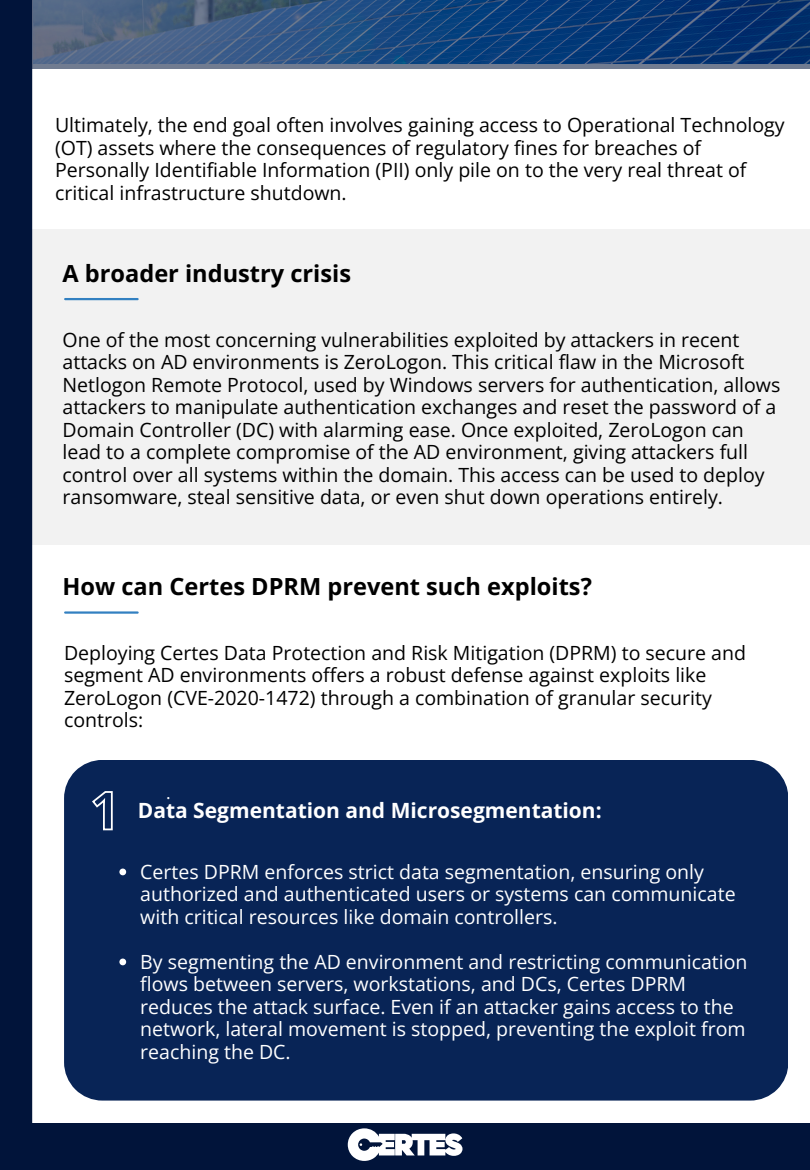
<style>
.page{position:relative;width:810px;height:1170px;background:#fff}
.page>*{position:absolute;margin:0;border:0;box-sizing:border-box;transform-origin:0 0}
.t1{font:700 23.55px "Open Sans";color:#000}
.t2{font:700 21px "Open Sans";color:#fff}
.t3{font:19.5px/22.5px "Open Sans";color:#000}
.t4{font:19.5px/22.5px "Open Sans";color:#fff}
.t5{font:17.4px "Open Sans";color:#fff}
</style>
<div class="page">
<div style="left:0;top:1123px;width:810px;height:47px;background:#01143a"></div>
<svg style="left:348px;top:1128px;width:115px;height:33px"></svg>
<div style="left:64px;top:230px;width:746px;height:315px;background:#f2f2f2"></div>
<svg style="left:0;top:0;width:64px;height:1123px;fill:#01143a"></svg>
<hr style="left:65px;top:298px;width:73px;height:2px;background:#3280c1">
<hr style="left:65px;top:611px;width:73px;height:3px;background:#3280c1">
<div style="left:64px;top:760px;width:724px;height:341px;background:#082456"></div>
<svg style="left:119px;top:869px;width:7px;height:6px"></svg>
<svg style="left:119px;top:959px;width:7px;height:6px"></svg>
<svg style="left:91px;top:790px;width:23px;height:41px"></svg>
<svg style="left:24px;top:0;width:786px;height:69px;background:#2a4e7d"></svg>
<p class="t3" style="left:55px;top:113px;width:731px">Ultimately, the end goal often involves gaining access to Operational Technology (OT) assets where the consequences of regulatory fines for breaches of Personally Identifiable Information (PII) only pile on to the very real threat of critical infrastructure shutdown.</p>
<h1 class="t1" style="left:63px;top:257px;width:290px">A broader industry crisis</h1>
<p class="t3" style="left:63px;top:328px;width:719px">One of the most concerning vulnerabilities exploited by attackers in recent attacks on AD environments is ZeroLogon. This critical flaw in the Microsoft Netlogon Remote Protocol, used by Windows servers for authentication, allows attackers to manipulate authentication exchanges and reset the password of a Domain Controller (DC) with alarming ease. Once exploited, ZeroLogon can lead to a complete compromise of the AD environment, giving attackers full control over all systems within the domain. This access can be used to deploy ransomware, steal sensitive data, or even shut down operations entirely.</p>
<h1 class="t1" style="left:63px;top:570px;width:531px">How can Certes DPRM prevent such exploits?</h1>
<p class="t3" style="left:64px;top:641px;width:683px">Deploying Certes Data Protection and Risk Mitigation (DPRM) to secure and segment AD environments offers a robust defense against exploits like ZeroLogon (CVE-2020-1472) through a combination of granular security controls:</p>
<p class="t5" style="left:166px;top:780px;width:6px">.</p>
<p class="t2" style="left:138px;top:795px;width:465px">Data Segmentation and Microsegmentation:</p>
<p class="t4" style="left:140px;top:860px;width:597px">Certes DPRM enforces strict data segmentation, ensuring only authorized and authenticated users or systems can communicate with critical resources like domain controllers.</p>
<p class="t4" style="left:140px;top:950px;width:609px">By segmenting the AD environment and restricting communication flows between servers, workstations, and DCs, Certes DPRM reduces the attack surface. Even if an attacker gains access to the network, lateral movement is stopped, preventing the exploit from reaching the DC.</p>
</div>
